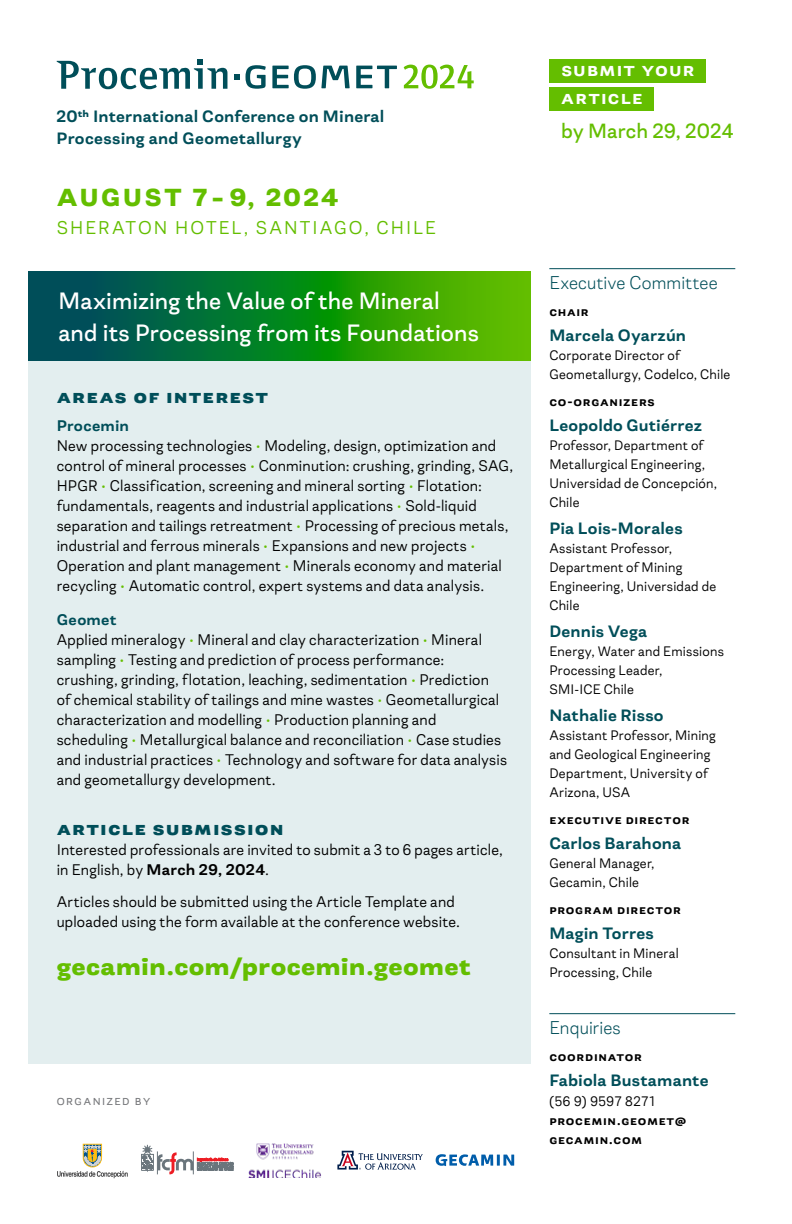
<style>
.page{position:relative;width:792px;height:1224px;background:#fff}
.page>*{position:absolute;margin:0;border:0;box-sizing:border-box;transform-origin:0 0}
.t1{font:900 24px "Nova Grotesk Std";letter-spacing:.005em;color:#64be00}
.t2{font:700 23px/32px "Nova Grotesk Std";letter-spacing:.005em;color:#fff}
.t3{font:900 20px "Nova Grotesk Std";letter-spacing:.055em;color:#004e59}
.t4{font:800 20px/28px "Nova Grotesk Std";letter-spacing:.055em;color:#fff}
.t5{font:700 20px "Nova Grotesk Std";letter-spacing:.005em;color:#64be00}
.t6{font:18px "Nova Grotesk Std";letter-spacing:.115em;color:#64be00}
.t7{font:300 18px "Nova Grotesk Std";letter-spacing:.005em;color:#004e59}
.t8{font:800 16px/22px "Nova Grotesk Std";letter-spacing:.01em;color:#004e59}
.t9{font:15px/20px "Nova Grotesk Std";letter-spacing:.015em;color:#000}
.t10{font:14px "Nova Grotesk Std";color:#77787b}
.t11{font:13.4px/19px "Nova Grotesk Std";letter-spacing:.02em;color:#000}
.t12{font:800 13.4px "Nova Grotesk Std";letter-spacing:.055em;color:#000}
.t13{font:13.4px "Nova Grotesk Std";letter-spacing:.065em;color:#000}
.s1{font-weight:800;color:#004e59}
.s2{color:#64be00}
.s3{font-weight:800}
</style>
<div class="page">
<svg style="left:337px;top:1150px;width:86px;height:20px"></svg>
<svg style="left:436px;top:1154px;width:78px;height:12px"></svg>
<div style="left:28px;top:361px;width:503px;height:703px;background:#e3eeef"></div>
<svg style="left:28px;top:271px;width:503px;height:90px;background:#198423"></svg>
<div style="left:549px;top:59px;width:157px;height:24px;background:#64be00"></div>
<div style="left:549px;top:87px;width:105px;height:24px;background:#64be00"></div>
<hr style="left:549px;top:268px;width:186px;height:1px;background:#004e59">
<hr style="left:549px;top:1013px;width:186px;height:1px;background:#004e59">
<svg style="left:404px;top:65px;width:70px;height:24px"></svg>
<svg style="left:57px;top:60px;width:170px;height:29px"></svg>
<svg style="left:246px;top:65px;width:20px;height:24px"></svg>
<svg style="left:272px;top:65px;width:78px;height:24px"></svg>
<svg style="left:356px;top:66px;width:41px;height:22px"></svg>
<svg style="left:235px;top:75px;width:5px;height:5px"></svg>
<svg style="left:57px;top:1144px;width:71px;height:34px"></svg>
<img style="left:248px;top:1143px;width:74px;height:35px">
<svg style="left:141px;top:1145px;width:92px;height:30px"></svg>
<p class="t8" style="left:57px;top:105px;width:329px">20<sup>th</sup> International Conference on Mineral<br>Processing and Geometallurgy</p>
<h1 class="t1" style="left:57px;top:180px;width:282px">AUGUST 7 – 9, 2024</h1>
<p class="t6" style="left:57px;top:215px;width:381px">SHERATON HOTEL, SANTIAGO, CHILE</p>
<h2 class="t2" style="left:58px;top:285px;width:422px">Maximizing the Value of the Mineral and its Processing from its Foundations</h2>
<h3 class="t3" style="left:57px;top:382px;width:30px">Areas</h3>
<h3 class="t3" style="left:134px;top:382px;width:55px">of Interest</h3>
<p class="t9" style="left:57px;top:416px;width:458px"><span class="s1">Procemin<br></span>New processing technologies <span class="s2">•</span> Modeling, design, optimization and control of mineral processes <span class="s2">•</span> Conminution: crushing, grinding, SAG, HPGR <span class="s2">•</span> Classification, screening and mineral sorting <span class="s2">•</span> Flotation: fundamentals, reagents and industrial applications <span class="s2">•</span> Sold-liquid separation and tailings retreatment <span class="s2">•</span> Processing of precious metals, industrial and ferrous minerals <span class="s2">•</span> Expansions and new projects <span class="s2">• </span>Operation and plant management <span class="s2">•</span> Minerals economy and material recycling <span class="s2">•</span> Automatic control, expert systems and data analysis.</p>
<p class="t9" style="left:57px;top:610px;width:452px"><span class="s1">Geomet<br></span>Applied mineralogy <span class="s2">•</span> Mineral and clay characterization <span class="s2">•</span> Mineral sampling <span class="s2">•</span> Testing and prediction of process performance: crushing, grinding, flotation, leaching, sedimentation <span class="s2">•</span> Prediction<br>of chemical stability of tailings and mine wastes <span class="s2">•</span> Geometallurgical characterization and modelling <span class="s2">•</span> Production planning and scheduling <span class="s2">•</span> Metallurgical balance and reconciliation <span class="s2">•</span> Case studies and industrial practices <span class="s2">•</span> Technology and software for data analysis and geometallurgy development.</p>
<h3 class="t3" style="left:57px;top:814px;width:169px">ARTICLE Submission</h3>
<p class="t9" style="left:57px;top:840px;width:448px">Interested professionals are invited to submit a 3 to 6 pages article, in English, by <span class="s3">March 29, 2024</span>.</p>
<p class="t9" style="left:57px;top:892px;width:405px">Articles should be submitted using the Article Template and uploaded using the form available at the conference website.</p>
<h1 class="t1" style="left:57px;top:949px;width:416px">gecamin.com/procemin.geomet</h1>
<p class="t10" style="left:57px;top:1090px;width:9px">ORGANIZ</p>
<p class="t10" style="left:115px;top:1090px;width:37px">ED BY</p>
<h3 class="t4" style="left:561px;top:54px;width:132px;text-indent:80px">your<br>ARTICLE</h3>
<h3 class="t5" style="left:561px;top:116px;width:174px">by March 29, 2024</h3>
<h3 class="t4" style="left:561px;top:54px;width:51px">Submit</h3>
<p class="t7" style="left:549px;top:270px;width:170px">Executive Committee</p>
<p class="t12" style="left:549px;top:302px;width:41px">CHAIR</p>
<p class="t8" style="left:549px;top:324px;width:138px">Marcela Oyarzún</p>
<p class="t11" style="left:549px;top:346px;width:183px">Corporate Director of<br>Geometallurgy, Codelco, Chile</p>
<p class="t12" style="left:549px;top:392px;width:106px">CO-ORGANIZERs</p>
<p class="t8" style="left:549px;top:414px;width:154px">Leopoldo Gutiérrez</p>
<p class="t11" style="left:549px;top:436px;width:169px">Professor, Department of<br>Metallurgical Engineering,<br>Universidad de Concepción,<br>Chile</p>
<p class="t8" style="left:549px;top:517px;width:135px">Pia Lois-Morales</p>
<p class="t11" style="left:549px;top:539px;width:168px">Assistant Professor,<br>Department of Mining<br>Engineering, Universidad de<br>Chile</p>
<p class="t8" style="left:549px;top:620px;width:100px">Dennis Vega</p>
<p class="t11" style="left:549px;top:642px;width:176px">Energy, Water and Emissions<br>Processing Leader,<br>SMI-ICE Chile</p>
<p class="t8" style="left:549px;top:704px;width:116px">Nathalie Risso</p>
<p class="t11" style="left:549px;top:726px;width:168px">Assistant Professor, Mining and Geological Engineering<br>Department, University of<br>Arizona, USA</p>
<p class="t12" style="left:549px;top:810px;width:94px">Executive Director</p>
<p class="t8" style="left:549px;top:832px;width:134px">Carlos Barahona</p>
<p class="t11" style="left:549px;top:854px;width:107px">General Manager,<br>Gecamin, Chile</p>
<p class="t12" style="left:549px;top:900px;width:133px">PROGRAM DIRECTOR</p>
<p class="t8" style="left:549px;top:922px;width:106px">Magin Torres</p>
<p class="t11" style="left:549px;top:944px;width:131px">Consultant in Mineral<br>Processing, Chile</p>
<p class="t7" style="left:549px;top:1015px;width:73px">Enquiries</p>
<p class="t12" style="left:549px;top:1047px;width:18px">Coordinator</p>
<p class="t8" style="left:549px;top:1069px;width:161px">Fabiola Bustamante</p>
<p class="t13" style="left:549px;top:1092px;width:108px">(56 9) 9597 8271</p>
<p class="t12" style="left:549px;top:1111px;width:10px">procemin</p>
<p class="t12" style="left:617px;top:1111px;width:15px">.geomet</p>
<p class="t12" style="left:675px;top:1111px;width:13px">@</p>
<p class="t12" style="left:549px;top:1130px;width:10px">gecamin</p>
<p class="t12" style="left:609px;top:1130px;width:15px">.com</p>
</div>
